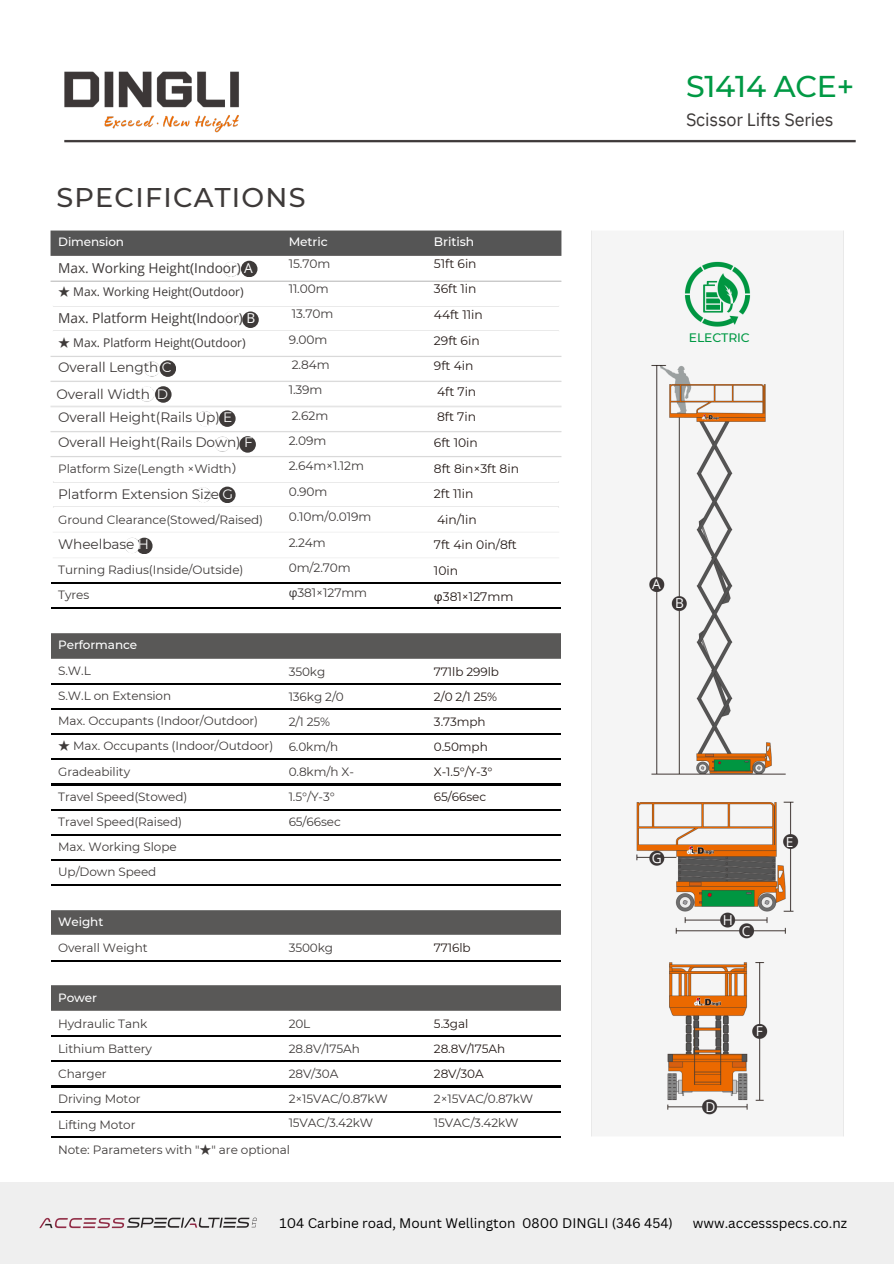
<style>
.page{position:relative;width:894px;height:1264px;background:#fff}
.page>*{position:absolute;margin:0;border:0;box-sizing:border-box;transform-origin:0 0}
.t1{font:500 30px "Montserrat";letter-spacing:-.01em;color:#094}
.t2{font:500 27px "Montserrat";letter-spacing:.045em;color:#3e3a39}
.t3{font:18px "IBM Plex Sans";letter-spacing:-.01em;color:#3e3a39}
.t4{font:13.65px "Montserrat";letter-spacing:-.005em;color:#3e3a39}
.t5{font:13.65px "Open Sans";letter-spacing:-.005em;color:#3e3a39}
.t6{font:13.65px "Open Sans";color:#fff}
.t7{font:13.5px "Canva Sans";color:#000}
.t8{font:12.3px/25.7px "Montserrat";letter-spacing:-.005em;color:#231916}
.t9{font:500 12.3px "Montserrat";letter-spacing:-.01em;color:#094}
.t10{font:500 12.3px "Montserrat";letter-spacing:-.01em;color:#fff}
.t11{font:12.15px/25.3px "Montserrat";letter-spacing:-.005em;color:#3e3a39}
.t12{font:500 12.15px "Montserrat";letter-spacing:-.01em;color:#fff}
.t13{font:12px/24.8px "Montserrat";letter-spacing:-.005em;color:#3e3a39}
.t14{font:12px/25px "Montserrat";letter-spacing:-.005em;color:#231916}
.t15{font:12px "Open Sans";color:#3e3a39}
.t16{font:500 12px "Montserrat";letter-spacing:-.01em;color:#fff}
.s1{color:#fff}
.s2{font-family:"Noto Sans CJ Ksc"}
.s3{font-family:"Noto Sans"}
.s4{color:#231916}
</style>
<div class="page">
<svg style="left:51px;top:582px;width:509px;height:1px"></svg>
<svg style="left:51px;top:607px;width:509px;height:2px"></svg>
<div style="left:51px;top:633px;width:509px;height:25px;background:#595857"></div>
<svg style="left:51px;top:683px;width:509px;height:1px"></svg>
<svg style="left:51px;top:708px;width:509px;height:1px"></svg>
<svg style="left:51px;top:733px;width:509px;height:1px"></svg>
<svg style="left:51px;top:758px;width:509px;height:2px"></svg>
<svg style="left:51px;top:784px;width:509px;height:1px"></svg>
<svg style="left:51px;top:809px;width:509px;height:1px"></svg>
<svg style="left:51px;top:834px;width:509px;height:1px"></svg>
<svg style="left:51px;top:859px;width:509px;height:1px"></svg>
<svg style="left:51px;top:884px;width:509px;height:1px"></svg>
<div style="left:51px;top:910px;width:509px;height:24px;background:#595857"></div>
<svg style="left:51px;top:960px;width:509px;height:1px"></svg>
<div style="left:51px;top:985px;width:509px;height:25px;background:#595857"></div>
<svg style="left:51px;top:1035px;width:509px;height:1px"></svg>
<svg style="left:51px;top:1060px;width:509px;height:1px"></svg>
<svg style="left:51px;top:1085px;width:509px;height:2px"></svg>
<svg style="left:51px;top:1111px;width:509px;height:1px"></svg>
<svg style="left:51px;top:1136px;width:509px;height:1px"></svg>
<img style="left:124px;top:537px;width:29px;height:17px">
<img style="left:53px;top:481px;width:506px;height:27px">
<img style="left:50px;top:356px;width:512px;height:101px">
<img style="left:53px;top:306px;width:506px;height:25px">
<img style="left:50px;top:230px;width:512px;height:52px">
<img style="left:591px;top:230px;width:253px;height:907px">
<div style="left:241px;top:261px;width:16px;height:16px;background:#3e3a39;border-radius:50%"></div>
<img style="left:64px;top:71px;width:792px;height:72px">
<div style="left:0;top:1182px;width:893px;height:81px;background:#efefef"></div>
<img style="left:39px;top:1217px;width:218px;height:12px">
<p class="t2" style="left:56px;top:181px;width:250px">SPECIFICATIONS</p>
<p class="t16" style="left:58px;top:234px;width:67px">Dimension</p>
<p class="t5" style="left:58px;top:259px;width:196px">Max. Working Height(Indoor) <span class="s1">A</span></p>
<p class="t15" style="left:58px;top:283px;width:187px"><span class="s2">★</span> Max. Working Height(Outdoor)</p>
<p class="t5" style="left:58px;top:309px;width:198px">Max. Platform Height(Indoor) <span class="s1">B</span></p>
<p class="t15" style="left:58px;top:334px;width:189px"><span class="s2">★</span> Max. Platform Height(Outdoor)</p>
<p class="t4" style="left:58px;top:359px;width:115px">Overall Length <span class="s1">C</span></p>
<p class="t4" style="left:56px;top:385px;width:113px">Overall Width <span class="s1">D</span></p>
<p class="t4" style="left:58px;top:408px;width:176px">Overall Height(Rails Up) <span class="s1">E</span></p>
<p class="t4" style="left:58px;top:434px;width:196px">Overall Height(Rails Down) <span class="s1">F</span></p>
<p class="t13" style="left:58px;top:457px;width:187px">Platform Size(Length ×Width<span class="s2">）</span></p>
<h6 class="t4" style="left:58px;top:485px;width:176px">Platform Extension Size <span class="s1">G</span></h6>
<p class="t13" style="left:58px;top:507px;width:206px">Ground Clearance(Stowed/Raised)</p>
<p class="t4" style="left:58px;top:536px;width:92px">Wheelbase <span class="s1">H</span></p>
<p class="t13" style="left:58px;top:557px;width:187px">Turning Radius(Inside/Outside)</p>
<p class="t13" style="left:58px;top:582px;width:33px">Tyres</p>
<h3 class="t16" style="left:58px;top:637px;width:80px">Performance</h3>
<p class="t13" style="left:58px;top:658px;width:34px">S.W.L</p>
<h6 class="t13" style="left:58px;top:683px;width:114px">S.W.L on Extension</h6>
<p class="t13" style="left:58px;top:708px;width:201px">Max. Occupants (Indoor/Outdoor)</p>
<p class="t13" style="left:58px;top:733px;width:216px"><span class="s2">★</span> Max. Occupants (Indoor/Outdoor)</p>
<p class="t13" style="left:58px;top:758px;width:74px">Gradeability</p>
<p class="t13" style="left:58px;top:784px;width:131px">Travel Speed(Stowed)</p>
<p class="t13" style="left:58px;top:809px;width:125px">Travel Speed(Raised)</p>
<p class="t13" style="left:58px;top:834px;width:120px">Max. Working Slope</p>
<p class="t13" style="left:58px;top:859px;width:100px">Up/Down Speed</p>
<p class="t16" style="left:58px;top:914px;width:47px">Weight</p>
<p class="t13" style="left:58px;top:935px;width:91px">Overall Weight</p>
<h3 class="t16" style="left:58px;top:990px;width:40px">Power</h3>
<p class="t12" style="left:288px;top:234px;width:40px">Metric</p>
<p class="t11" style="left:288px;top:250px;width:43px">15.70m</p>
<h3 class="t11" style="left:288px;top:276px;width:42px">11.00m</h3>
<p class="t11" style="left:288px;top:301px;width:46px">13.70m<br>9.00m</p>
<p class="t11" style="left:292px;top:352px;width:39px">2.84m</p>
<p class="t11" style="left:288px;top:377px;width:35px">1.39m</p>
<p class="t11" style="left:292px;top:403px;width:38px">2.62m</p>
<p class="t11" style="left:288px;top:428px;width:84px">2.09m<br>2.64m×1.12m<br>0.90m<br>0.10m/0.019m<br>2.24m<br>0m/2.70m <span class="s3">φ</span>381×127mm</p>
<p class="t13" style="left:288px;top:658px;width:67px">350kg<br>136kg 2/0<br>2/1 25%<br>6.0km/h<br>0.8km/h X-<br>1.5°/Y-3°<br>65/66sec</p>
<p class="t13" style="left:288px;top:935px;width:46px">3500kg</p>
<p class="t13" style="left:58px;top:1011px;width:91px">Hydraulic Tank</p>
<p class="t13" style="left:288px;top:1011px;width:101px">20L<br>28.8V/175Ah<br>28V/30A<br>2×15VAC/0.87kW<br>15VAC/3.42kW</p>
<p class="t13" style="left:58px;top:1036px;width:95px">Lithium Battery</p>
<p class="t13" style="left:58px;top:1061px;width:50px">Charger</p>
<p class="t13" style="left:58px;top:1086px;width:84px">Driving Motor</p>
<h4 class="t13" style="left:58px;top:1111px;width:79px">Lifting Motor</h4>
<p class="t13" style="left:58px;top:1136px;width:233px">Note: Parameters with "<span class="s2">★</span>" are optional</p>
<h6 class="t10" style="left:434px;top:234px;width:42px">British</h6>
<h5 class="t8" style="left:434px;top:251px;width:44px">51ft 6in</h5>
<p class="t8" style="left:434px;top:276px;width:44px">36ft 1in</p>
<p class="t8" style="left:434px;top:302px;width:50px">44ft 11in</p>
<p class="t8" style="left:434px;top:327px;width:47px">29ft 6in</p>
<p class="t8" style="left:434px;top:353px;width:41px">9ft 4in</p>
<p class="t8" style="left:437px;top:378px;width:41px">4ft 7in</p>
<p class="t8" style="left:437px;top:404px;width:40px">8ft 7in</p>
<p class="t8" style="left:434px;top:430px;width:45px">6ft 10in</p>
<p class="t8" style="left:434px;top:455px;width:86px">8ft 8in×3ft 8in<br>2ft 11in</p>
<p class="t8" style="left:437px;top:506px;width:41px">4in/1in</p>
<p class="t8" style="left:434px;top:532px;width:84px">7ft 4in 0in/8ft<br>10in <span class="s3">φ</span>381×127mm</p>
<p class="t14" style="left:434px;top:658px;width:67px">771lb 299lb<br>2/0 2/1 25%<br>3.73mph<br>0.50mph<br>X-1.5°/Y-3°<br>65/66sec</p>
<p class="t14" style="left:434px;top:935px;width:38px">7716lb</p>
<p class="t13" style="left:434px;top:1011px;width:101px"><span class="s4">5.3gal<br>28.8V/175Ah<br>28V/30A<br></span>2×15VAC/0.87kW<br>15VAC/3.42kW</p>
<p class="t1" style="left:685px;top:68px;width:170px">S1414 ACE+</p>
<p class="t3" style="left:685px;top:107px;width:149px">Scissor Lifts Series</p>
<p class="t9" style="left:688px;top:330px;width:62px">ELECTRIC</p>
<p class="t6" style="left:652px;top:574px;width:10px">A</p>
<h3 class="t6" style="left:675px;top:594px;width:10px">B</h3>
<p class="t6" style="left:651px;top:848px;width:11px">G</p>
<p class="t6" style="left:722px;top:910px;width:12px">H</p>
<h3 class="t6" style="left:741px;top:920px;width:10px">C</h3>
<h3 class="t6" style="left:785px;top:832px;width:9px">E</h3>
<p class="t6" style="left:705px;top:1097px;width:11px">D</p>
<h3 class="t6" style="left:755px;top:1021px;width:9px">F</h3>
<h3 class="t7" style="left:279px;top:1213px;width:395px">104 Carbine road, Mount Wellington 0800 DINGLI (346 454)</h3>
<h3 class="t7" style="left:692px;top:1213px;width:156px">www.accessspecs.co.nz</h3>
</div>
